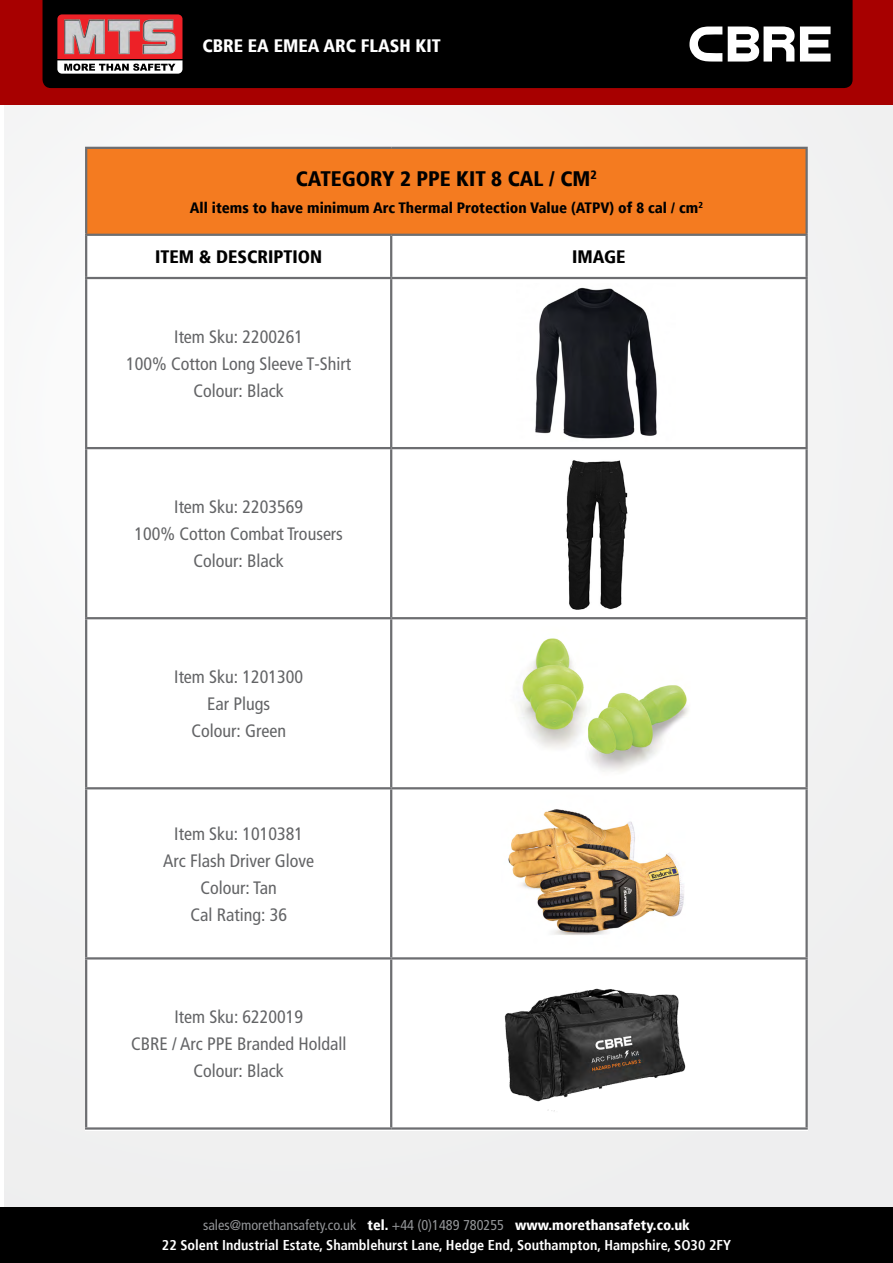
<style>
.page{position:relative;width:893px;height:1263px;background:#fff}
.page>*{position:absolute;margin:0;border:0;box-sizing:border-box;transform-origin:0 0}
.t1{font:900 condensed 21px "Frutiger";color:#000}
.t2{font:condensed 18px/27px "Frutiger LT";color:#636466;text-align:center}
.t3{font:900 condensed 18px "Frutiger";color:#000}
.t4{font:900 condensed 18px "Frutiger";color:#fff}
.t5{font:900 condensed 15px "Frutiger";color:#000}
.t6{font:700 condensed 14.25px "Frutiger";color:#fff}
.t7{font:condensed 14.25px "Frutiger LT";color:#939598}
.s1{font-family:"Frutiger";font-weight:900;color:#fff}
</style>
<div class="page">
<div style="left:4px;top:0;width:889px;height:1263px;background:#f1f1f2"></div>
<div style="left:85px;top:235px;width:723px;height:896px;background:#fff"></div>
<div style="left:86px;top:148px;width:721px;height:87px;background:#f47b20"></div>
<hr style="left:85px;top:147px;width:306px;height:2px;background:#6d6e71">
<hr style="left:85px;top:149px;width:2px;height:85px;background:#6d6e71">
<hr style="left:391px;top:147px;width:417px;height:2px;background:#6d6e71">
<hr style="left:805px;top:149px;width:3px;height:85px;background:#6d6e71">
<hr style="left:85px;top:234px;width:306px;height:2px;background:#6d6e71">
<hr style="left:85px;top:236px;width:2px;height:41px;background:#6d6e71">
<hr style="left:391px;top:234px;width:417px;height:2px;background:#6d6e71">
<hr style="left:390px;top:236px;width:2px;height:41px;background:#6d6e71">
<hr style="left:805px;top:236px;width:3px;height:41px;background:#6d6e71">
<hr style="left:85px;top:277px;width:306px;height:2px;background:#6d6e71">
<hr style="left:85px;top:279px;width:2px;height:168px;background:#6d6e71">
<hr style="left:391px;top:277px;width:417px;height:2px;background:#6d6e71">
<hr style="left:390px;top:279px;width:2px;height:168px;background:#6d6e71">
<hr style="left:805px;top:279px;width:3px;height:168px;background:#6d6e71">
<hr style="left:85px;top:447px;width:306px;height:2px;background:#6d6e71">
<hr style="left:85px;top:449px;width:2px;height:168px;background:#6d6e71">
<hr style="left:391px;top:447px;width:417px;height:2px;background:#6d6e71">
<hr style="left:390px;top:449px;width:2px;height:168px;background:#6d6e71">
<hr style="left:805px;top:449px;width:3px;height:168px;background:#6d6e71">
<hr style="left:85px;top:617px;width:306px;height:2px;background:#6d6e71">
<hr style="left:85px;top:619px;width:2px;height:168px;background:#6d6e71">
<hr style="left:391px;top:617px;width:417px;height:2px;background:#6d6e71">
<hr style="left:390px;top:619px;width:2px;height:168px;background:#6d6e71">
<hr style="left:805px;top:619px;width:3px;height:168px;background:#6d6e71">
<hr style="left:85px;top:787px;width:306px;height:2px;background:#6d6e71">
<hr style="left:85px;top:789px;width:2px;height:168px;background:#6d6e71">
<hr style="left:391px;top:787px;width:417px;height:2px;background:#6d6e71">
<hr style="left:390px;top:789px;width:2px;height:168px;background:#6d6e71">
<hr style="left:805px;top:789px;width:3px;height:168px;background:#6d6e71">
<hr style="left:85px;top:957px;width:306px;height:2px;background:#6d6e71">
<hr style="left:85px;top:959px;width:2px;height:168px;background:#6d6e71">
<hr style="left:391px;top:957px;width:417px;height:2px;background:#6d6e71">
<hr style="left:390px;top:959px;width:2px;height:168px;background:#6d6e71">
<hr style="left:805px;top:959px;width:3px;height:168px;background:#6d6e71">
<hr style="left:85px;top:1127px;width:306px;height:3px;background:#6d6e71">
<hr style="left:391px;top:1127px;width:417px;height:3px;background:#6d6e71">
<div style="left:0;top:0;width:893px;height:104px;background:#a70000"></div>
<div style="left:43px;top:0;width:810px;height:88px;background:#000"></div>
<div style="left:0;top:1207px;width:893px;height:56px;background:#000"></div>
<svg style="left:57px;top:14px;width:125px;height:60px;background:#c36265"></svg>
<img style="left:108px;top:19px;width:32px;height:35px">
<img style="left:142px;top:19px;width:34px;height:35px">
<img style="left:64px;top:19px;width:41px;height:35px">
<svg style="left:728px;top:27px;width:102px;height:35px;background:#aaa"></svg>
<svg style="left:689px;top:27px;width:33px;height:35px"></svg>
<img style="left:535px;top:287px;width:122px;height:152px">
<img style="left:566px;top:460px;width:62px;height:149px">
<img style="left:519px;top:638px;width:169px;height:134px">
<img style="left:508px;top:809px;width:176px;height:126px">
<img style="left:504px;top:988px;width:182px;height:124px">
<p class="t4" style="left:203px;top:35px;width:240px">CBRE EA EMEA ARC FLASH KIT</p>
<p class="t1" style="left:296px;top:166px;width:302px">CATEGORY 2 PPE KIT 8 CAL / CM<sup>2</sup></p>
<p class="t5" style="left:190px;top:198px;width:514px">All items to have minimum Arc Thermal Protection Value (ATPV) of 8 cal / cm<sup>2</sup></p>
<p class="t3" style="left:155px;top:246px;width:169px">ITEM &amp; DESCRIPTION</p>
<p class="t3" style="left:572px;top:246px;width:55px">IMAGE</p>
<p class="t2" style="left:126px;top:323px;width:226px">Item Sku: 2200261<br>100% Cotton Long Sleeve T-Shirt<br>Colour: Black</p>
<p class="t2" style="left:134px;top:493px;width:210px">Item Sku: 2203569<br>100% Cotton Combat Trousers<br>Colour: Black</p>
<p class="t2" style="left:174px;top:663px;width:130px">Item Sku: 1201300<br>Ear Plugs<br>Colour: Green</p>
<p class="t2" style="left:163px;top:820px;width:152px">Item Sku: 1010381<br>Arc Flash Driver Glove<br>Colour: Tan<br>Cal Rating: 36</p>
<p class="t2" style="left:131px;top:1003px;width:217px">Item Sku: 6220019<br>CBRE / Arc PPE Branded Holdall<br>Colour: Black</p>
<p class="t7" style="left:203px;top:1216px;width:488px">sales@morethansafety.co.uk <span class="s1">tel.</span> +44 (0)1489 780255 <span class="s1">www.morethansafety.co.uk</span></p>
<p class="t6" style="left:162px;top:1236px;width:571px">22 Solent Industrial Estate, Shamblehurst Lane, Hedge End, Southampton, Hampshire, SO30 2FY</p>
</div>
